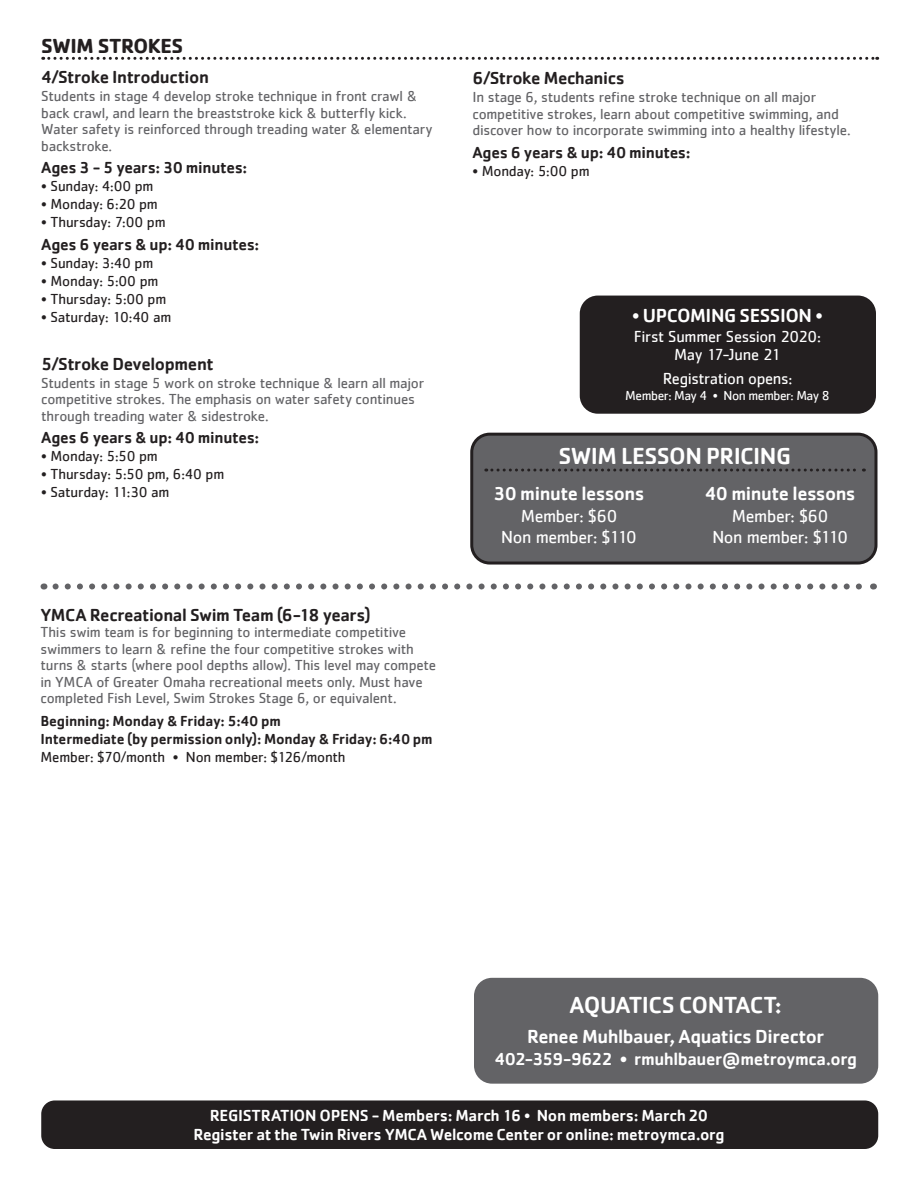
<style>
.page{position:relative;width:918px;height:1188px;background:#fff}
.page>*{position:absolute;margin:0;border:0;box-sizing:border-box;transform-origin:0 0}
.t1{font:500 24px "Cachet";letter-spacing:-.02em;color:#fff}
.t2{font:700 21px "Cachet";letter-spacing:-.02em;color:#231f20}
.t3{font:500 19.5px "Cachet";letter-spacing:-.02em;color:#fff}
.t4{font:500 18px "Cachet";letter-spacing:-.025em;color:#231f20}
.t5{font:18px "Cachet";letter-spacing:-.025em;color:#fff}
.t6{font:500 18px "Cachet";letter-spacing:-.025em;color:#fff}
.t7{font:500 16.5px "Cachet";letter-spacing:-.015em;color:#fff}
.t8{font:500 16.5px "Cachet";letter-spacing:-.02em;color:#231f20}
.t9{font:16.5px "Cachet";letter-spacing:-.025em;color:#fff}
.t10{font:15px/16.5px "Cachet";letter-spacing:-.015em;color:#636366}
.t11{font:15px "Cachet";letter-spacing:-.015em;color:#231f20}
.t12{font:500 15px "Cachet";letter-spacing:-.015em;color:#231f20}
.t13{font:13.5px "Cachet";letter-spacing:-.035em;color:#fff}
.s1{font-weight:400}
</style>
<div class="page">
<svg style="left:56px;top:584px;width:806px;height:6px"></svg>
<svg style="left:43px;top:57px;width:835px;height:3px"></svg>
<div style="left:41px;top:1100px;width:837px;height:49px;background:#231f20;border-radius:14px"></div>
<div style="left:474px;top:978px;width:404px;height:106px;background:#636366;border-radius:18px"></div>
<div style="left:472px;top:434px;width:404px;height:129px;background:#636366;border-radius:18px"></div>
<div style="left:470px;top:433px;width:408px;height:132px;border:3px solid #231f20;border-radius:18px"></div>
<svg style="left:486px;top:469px;width:378px;height:3px"></svg>
<div style="left:580px;top:296px;width:296px;height:118px;background:#231f20;border-radius:18px"></div>
<p class="t2" style="left:41px;top:33px;width:144px">SWIM STROKES</p>
<p class="t4" style="left:41px;top:66px;width:169px">4/Stroke Introduction</p>
<p class="t10" style="left:41px;top:88px;width:378px">Students in stage 4 develop stroke technique in front crawl &amp; back crawl, and learn the breaststroke kick &amp; butterfly kick.</p>
<p class="t10" style="left:41px;top:121px;width:393px">Water safety is reinforced through treading water &amp; elementary</p>
<p class="t10" style="left:41px;top:137px;width:72px">backstroke.</p>
<p class="t8" style="left:41px;top:158px;width:208px">Ages 3 - 5 years: 30 minutes:</p>
<p class="t11" style="left:41px;top:178px;width:114px">• Sunday: 4:00 pm</p>
<p class="t11" style="left:41px;top:196px;width:118px">• Monday: 6:20 pm</p>
<p class="t11" style="left:41px;top:214px;width:126px">• Thursday: 7:00 pm</p>
<p class="t8" style="left:41px;top:234px;width:220px">Ages 6 years &amp; up: 40 minutes:</p>
<p class="t11" style="left:41px;top:254px;width:114px">• Sunday: 3:40 pm</p>
<p class="t11" style="left:41px;top:272px;width:119px">• Monday: 5:00 pm</p>
<p class="t11" style="left:41px;top:290px;width:127px">• Thursday: 5:00 pm</p>
<p class="t11" style="left:41px;top:308px;width:132px">• Saturday: 10:40 am</p>
<p class="t4" style="left:41px;top:353px;width:174px">5/Stroke Development</p>
<p class="t10" style="left:41px;top:374px;width:384px">Students in stage 5 work on stroke technique &amp; learn all major competitive strokes. The emphasis on water safety continues through treading water &amp; sidestroke.</p>
<p class="t8" style="left:41px;top:428px;width:220px">Ages 6 years &amp; up: 40 minutes:</p>
<p class="t11" style="left:41px;top:448px;width:118px">• Monday: 5:50 pm</p>
<p class="t11" style="left:41px;top:466px;width:185px">• Thursday: 5:50 pm, 6:40 pm</p>
<p class="t11" style="left:41px;top:484px;width:130px">• Saturday: 11:30 am</p>
<p class="t4" style="left:40px;top:604px;width:332px">YMCA Recreational Swim Team (6-18 years)</p>
<p class="t10" style="left:40px;top:624px;width:397px">This swim team is for beginning to intermediate competitive swimmers to learn &amp; refine the four competitive strokes with turns &amp; starts (where pool depths allow). This level may compete in YMCA of Greater Omaha recreational meets only. Must have completed Fish Level, Swim Strokes Stage 6, or equivalent.</p>
<p class="t12" style="left:40px;top:712px;width:242px">Beginning: Monday &amp; Friday: 5:40 pm</p>
<p class="t12" style="left:40px;top:730px;width:394px">Intermediate (by permission only): Monday &amp; Friday: 6:40 pm</p>
<p class="t11" style="left:40px;top:748px;width:307px">Member: $70/month • Non member: $126/month</p>
<p class="t4" style="left:472px;top:67px;width:154px">6/Stroke Mechanics</p>
<p class="t10" style="left:472px;top:89px;width:345px">In stage 6, students refine stroke technique on all major</p>
<p class="t10" style="left:472px;top:105px;width:368px">competitive strokes, learn about competitive swimming, and</p>
<p class="t10" style="left:472px;top:122px;width:380px">discover how to incorporate swimming into a healthy lifestyle.</p>
<p class="t8" style="left:472px;top:142px;width:220px">Ages 6 years &amp; up: 40 minutes:</p>
<p class="t11" style="left:472px;top:162px;width:119px">• Monday: 5:00 pm</p>
<p class="t3" style="left:632px;top:304px;width:192px"><span class="s1">•</span> UPCOMING SESSION <span class="s1">•</span></p>
<p class="t9" style="left:634px;top:327px;width:189px">First Summer Session 2020:</p>
<p class="t9" style="left:674px;top:345px;width:108px">May 17-June 21</p>
<p class="t9" style="left:663px;top:369px;width:131px">Registration opens:</p>
<p class="t13" style="left:625px;top:388px;width:206px">Member: May 4 • Non member: May 8</p>
<p class="t1" style="left:558px;top:441px;width:234px">SWIM LESSON PRICING</p>
<p class="t3" style="left:494px;top:482px;width:152px">30 minute lessons</p>
<p class="t5" style="left:521px;top:505px;width:98px">Member: $60</p>
<p class="t5" style="left:501px;top:527px;width:137px">Non member: $110</p>
<p class="t3" style="left:705px;top:482px;width:153px">40 minute lessons</p>
<p class="t5" style="left:732px;top:505px;width:98px">Member: $60</p>
<p class="t5" style="left:712px;top:527px;width:137px">Non member: $110</p>
<p class="t1" style="left:570px;top:990px;width:214px">AQUATICS CONTACT:</p>
<p class="t3" style="left:527px;top:1025px;width:299px">Renee Muhlbauer, Aquatics Director</p>
<p class="t6" style="left:494px;top:1048px;width:364px">402-359-9622 • rmuhlbauer@metroymca.org</p>
<p class="t7" style="left:210px;top:1105px;width:500px">REGISTRATION OPENS - Members: March 16 <span class="s1">•</span> Non members: March 20</p>
<p class="t7" style="left:193px;top:1125px;width:533px">Register at the Twin Rivers YMCA Welcome Center or online: metroymca.org</p>
</div>
